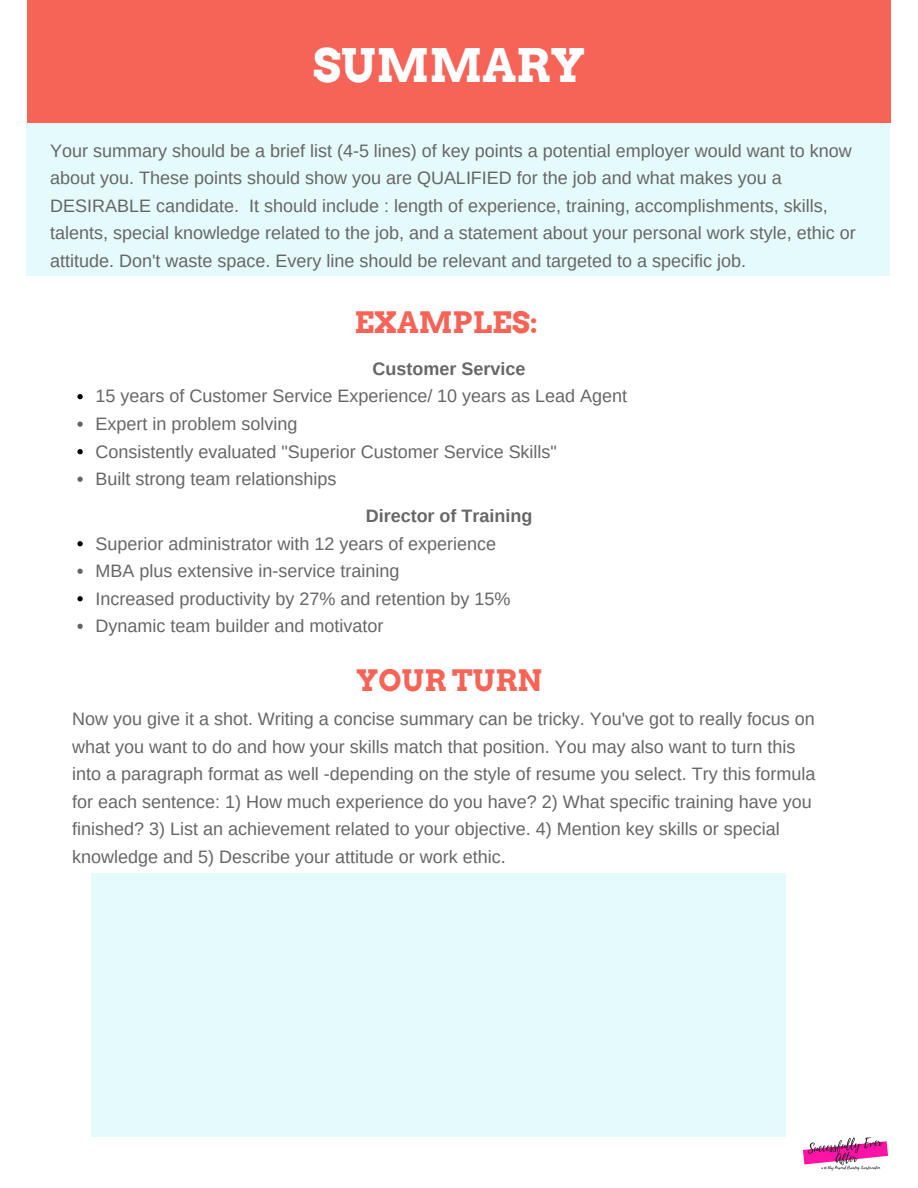
<style>
.page{position:relative;width:918px;height:1188px;background:#fff}
.page>*{position:absolute;margin:0;border:0;box-sizing:border-box;transform-origin:0 0}
.t1{font:700 46.2px "Arvo";color:#fff}
.t2{font:700 29.55px "Arvo";color:#f56457}
.t3{font:18px/27.5px "Arimo";color:#666}
.t4{font:700 18px "Arimo";color:#666}
</style>
<div class="page">
<div style="left:26px;top:119px;width:864px;height:157px;background:#e5fafa"></div>
<div style="left:27px;top:0;width:864px;height:123px;background:#f56457"></div>
<svg style="left:77px;top:394px;width:6px;height:5px"></svg>
<svg style="left:77px;top:422px;width:6px;height:5px"></svg>
<svg style="left:77px;top:449px;width:6px;height:5px"></svg>
<svg style="left:77px;top:477px;width:6px;height:5px"></svg>
<svg style="left:77px;top:541px;width:6px;height:5px"></svg>
<svg style="left:77px;top:569px;width:6px;height:5px"></svg>
<svg style="left:77px;top:596px;width:6px;height:5px"></svg>
<svg style="left:77px;top:624px;width:6px;height:5px"></svg>
<div style="left:92px;top:873px;width:694px;height:263px;background:#e5fafa"></div>
<img style="left:802px;top:1137px;width:87px;height:34px">
<h1 class="t1" style="left:313px;top:38px;width:274px">SUMMARY</h1>
<p class="t3" style="left:50px;top:137px;width:807px">Your summary should be a brief list (4-5 lines) of key points a potential employer would want to know about you. These points should show you are QUALIFIED for the job and what makes you a DESIRABLE candidate. It should include : length of experience, training, accomplishments, skills, talents, special knowledge related to the job, and a statement about your personal work style, ethic or attitude. Don't waste space. Every line should be relevant and targeted to a specific job.</p>
<h2 class="t2" style="left:355px;top:304px;width:185px">EXAMPLES:</h2>
<p class="t4" style="left:373px;top:359px;width:154px">Customer Service</p>
<p class="t3" style="left:96px;top:383px;width:533px">15 years of Customer Service Experience/ 10 years as Lead Agent Expert in problem solving<br>Consistently evaluated "Superior Customer Service Skills"<br>Built strong team relationships</p>
<p class="t4" style="left:366px;top:506px;width:168px">Director of Training</p>
<p class="t3" style="left:96px;top:530px;width:416px">Superior administrator with 12 years of experience MBA plus extensive in-service training<br>Increased productivity by 27% and retention by 15% Dynamic team builder and motivator</p>
<h2 class="t2" style="left:356px;top:662px;width:187px">YOUR TURN</h2>
<p class="t3" style="left:72px;top:705px;width:745px">Now you give it a shot. Writing a concise summary can be tricky. You've got to really focus on what you want to do and how your skills match that position. You may also want to turn this into a paragraph format as well -depending on the style of resume you select. Try this formula for each sentence: 1) How much experience do you have? 2) What specific training have you finished? 3) List an achievement related to your objective. 4) Mention key skills or special knowledge and 5) Describe your attitude or work ethic.</p>
</div>
